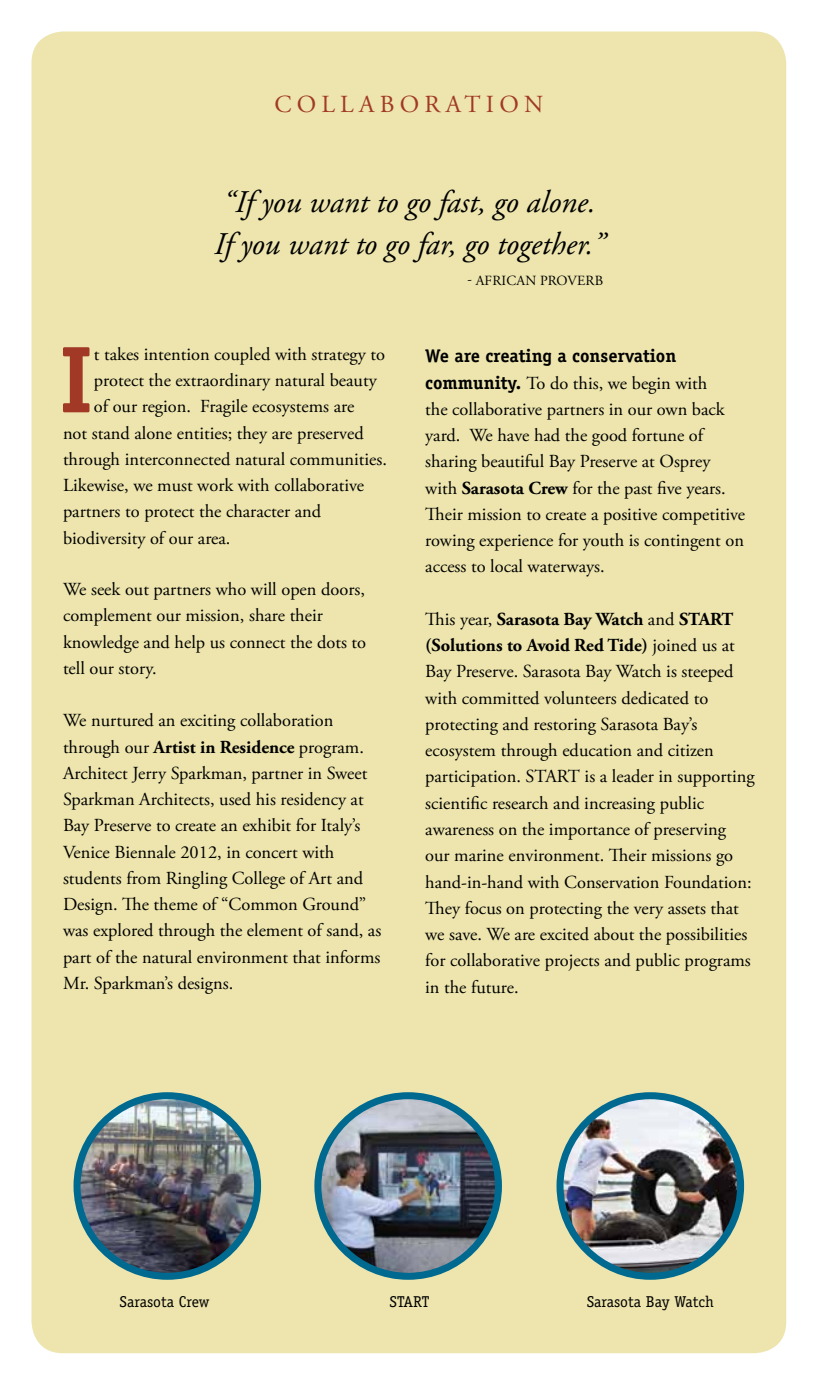
<style>
.page{position:relative;width:819px;height:1386px;background:#fff}
.page>*{position:absolute;margin:0;border:0;box-sizing:border-box;transform-origin:0 0}
.t1{font:700 95.02px "Officina Serif";color:#a13926}
.t2{font:italic 31.5px/42px "Adobe Garamond Pro";color:#000}
.t3{font:24.5px "Adobe Garamond Pro";letter-spacing:.215em;color:#a13926}
.t4{font:18.38px/26.2px "Adobe Garamond Pro";color:#000}
.t5{font:700 18.38px "Officina Serif";color:#000}
.t6{font:15.75px "Officina Serif";color:#000}
.t7{font:14px "Adobe Garamond Pro";letter-spacing:.015em;color:#000}
.s1{font-weight:700}
.s2{font-family:"Officina Serif";font-weight:700}
</style>
<div class="page">
<div style="left:32px;top:32px;width:754px;height:1321px;background:#ede5ad;border-radius:32px"></div>
<img style="left:77px;top:1096px;width:181px;height:180px;border-radius:90px">
<div style="left:74px;top:1092px;width:187px;height:188px;border:7px solid #006990;border-radius:50%"></div>
<img style="left:318px;top:1096px;width:180px;height:180px;border-radius:90px">
<div style="left:314px;top:1092px;width:188px;height:188px;border:7px solid #006990;border-radius:50%"></div>
<img style="left:560px;top:1099px;width:181px;height:177px">
<div style="left:557px;top:1092px;width:187px;height:188px;border:7px solid #006990;border-radius:50%"></div>
<h3 class="t3" style="left:274px;top:90px;width:270px">c ollab oration</h3>
<h2 class="t2" style="left:214px;top:182px;width:392px">“If you want to go fast, go alone.<br>If you want to go far, go together.”</h2>
<p class="t7" style="left:468px;top:272px;width:34px">- Africa</p>
<p class="t7" style="left:525px;top:272px;width:70px">n proverb</p>
<h1 class="t1" style="left:59px;top:321px;width:37px">I</h1>
<p class="t4" style="left:94px;top:342px;width:293px">t takes intention coupled with strategy to</p>
<p class="t4" style="left:94px;top:368px;width:284px">protect the extraordinary natural beauty</p>
<p class="t4" style="left:94px;top:394px;width:262px">of our region. Fragile ecosystems are</p>
<p class="t4" style="left:63px;top:420px;width:302px">not stand alone entities; they are preserved</p>
<p class="t4" style="left:63px;top:447px;width:325px">through interconnected natural communities.</p>
<p class="t4" style="left:63px;top:473px;width:303px">Likewise, we must work with collaborative</p>
<p class="t4" style="left:63px;top:499px;width:260px">partners to protect the character and</p>
<p class="t4" style="left:63px;top:525px;width:169px">biodiversity of our area.</p>
<p class="t4" style="left:63px;top:577px;width:305px">We seek out partners who will open doors, complement our mission, share their knowledge and help us connect the dots to tell our story.</p>
<p class="t4" style="left:63px;top:708px;width:320px">We nurtured an exciting collaboration through our <span class="s1">Artist in Residence</span> program.<br>Architect Jerry Sparkman, partner in Sweet Sparkman Architects, used his residency at Bay Preserve to create an exhibit for Italy’s Venice Biennale 2012, in concert with students from Ringling College of Art and Design. The theme of “Common Ground” was explored through the element of sand, as part of the natural environment that informs Mr. Sparkman’s designs.</p>
<p class="t5" style="left:425px;top:345px;width:253px">We are creating a conservation</p>
<p class="t4" style="left:425px;top:370px;width:322px"><span class="s2">community.</span> To do this, we begin with<br>the collaborative partners in our own back yard. We have had the good fortune of sharing beautiful Bay Preserve at Osprey with <span class="s1">Sarasota Crew</span> for the past five years.<br>Their mission to create a positive competitive rowing experience for youth is contingent on access to local waterways.</p>
<p class="t4" style="left:425px;top:607px;width:331px">This year, <span class="s1">Sarasota Bay Watch</span> and <span class="s1">START (Solutions to Avoid Red Tide)</span> joined us at Bay Preserve. Sarasota Bay Watch is steeped with committed volunteers dedicated to protecting and restoring Sarasota Bay’s ecosystem through education and citizen participation. START is a leader in supporting scientific research and increasing public awareness on the importance of preserving our marine environment. Their missions go hand-in-hand with Conservation Foundation:<br>They focus on protecting the very assets that we save. We are excited about the possibilities for collaborative projects and public programs in the future.</p>
<p class="t6" style="left:120px;top:1293px;width:91px">Sarasota Crew</p>
<p class="t6" style="left:390px;top:1293px;width:41px">START</p>
<p class="t6" style="left:587px;top:1293px;width:129px">Sarasota Bay Watch</p>
</div>
